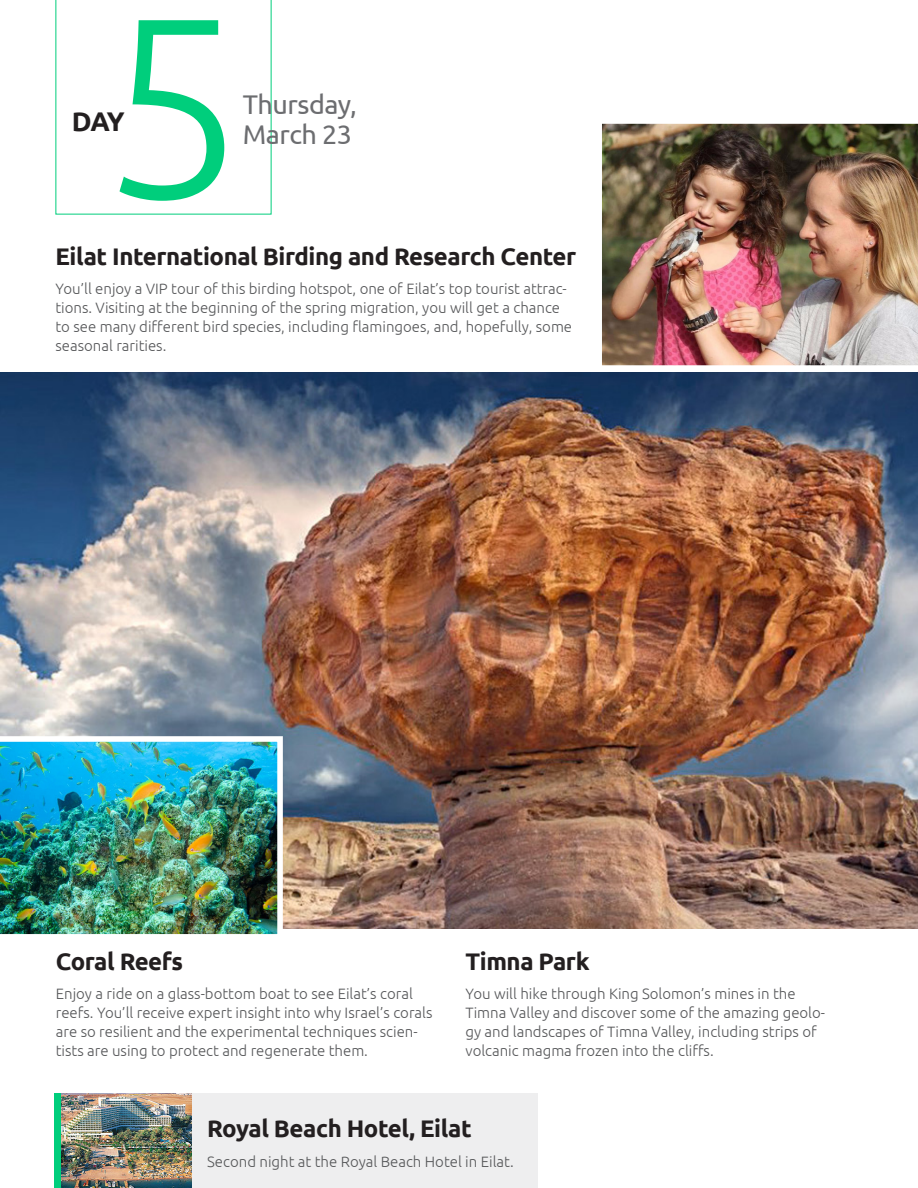
<style>
.page{position:relative;width:918px;height:1188px;background:#fff}
.page>*{position:absolute;margin:0;border:0;box-sizing:border-box;transform-origin:0 0}
.t1{font:300 255px "Ubuntu";color:#00ce7c}
.t2{font:27px "Ubuntu";letter-spacing:-.015em;color:#6c6d70}
.t3{font:700 27px "Ubuntu";color:#231f20}
.t4{font:700 24px "Ubuntu";letter-spacing:-.015em;color:#231f20}
.Text_2{font:300 15px/18.8px "Ubuntu";color:#57585a}
</style>
<div class="page">
<img style="left:0;top:373px;width:918px;height:556px">
<svg style="left:56px;top:0;width:216px;height:214px"></svg>
<div style="left:178px;top:1094px;width:359px;height:94px;background:#eeeeef"></div>
<img style="left:602px;top:123px;width:316px;height:243px">
<img style="left:0;top:736px;width:283px;height:199px">
<img style="left:61px;top:1094px;width:131px;height:94px">
<div style="left:54px;top:1094px;width:7px;height:94px;background:#00ce7c"></div>
<h1 class="t1" style="left:101px;top:-47px;width:145px">5</h1>
<h1 class="t3" style="left:72px;top:105px;width:54px">DAY</h1>
<h1 class="t2" style="left:243px;top:88px;width:116px">Thursday,</h1>
<h1 class="t2" style="left:243px;top:118px;width:111px">March 23</h1>
<h2 class="t4" style="left:56px;top:242px;width:522px">Eilat International Birding and Research Center</h2>
<p class="Text_2" style="left:56px;top:279px;width:518px">You’ll enjoy a VIP tour of this birding hotspot, one of Eilat’s top tourist attrac&shy;tions. Visiting at the beginning of the spring migration, you will get a chance to see many different bird species, including flamingoes, and, hopefully, some seasonal rarities.</p>
<h2 class="t4" style="left:56px;top:947px;width:129px">Coral Reefs</h2>
<p class="Text_2" style="left:56px;top:984px;width:378px">Enjoy a ride on a glass-bottom boat to see Eilat’s coral reefs. You’ll receive expert insight into why Israel’s corals are so resilient and the experimental techniques scien&shy;tists are using to protect and regenerate them.</p>
<h2 class="t4" style="left:465px;top:947px;width:126px">Timna Park</h2>
<p class="Text_2" style="left:465px;top:984px;width:361px">You will hike through King Solomon’s mines in the Timna Valley and discover some of the amazing geolo&shy;gy and landscapes of Timna Valley, including strips of volcanic magma frozen into the cliffs.</p>
<h2 class="t4" style="left:207px;top:1114px;width:266px">Royal Beach Hotel, Eilat</h2>
<p class="Text_2" style="left:207px;top:1152px;width:308px">Second night at the Royal Beach Hotel in Eilat.</p>
</div>
